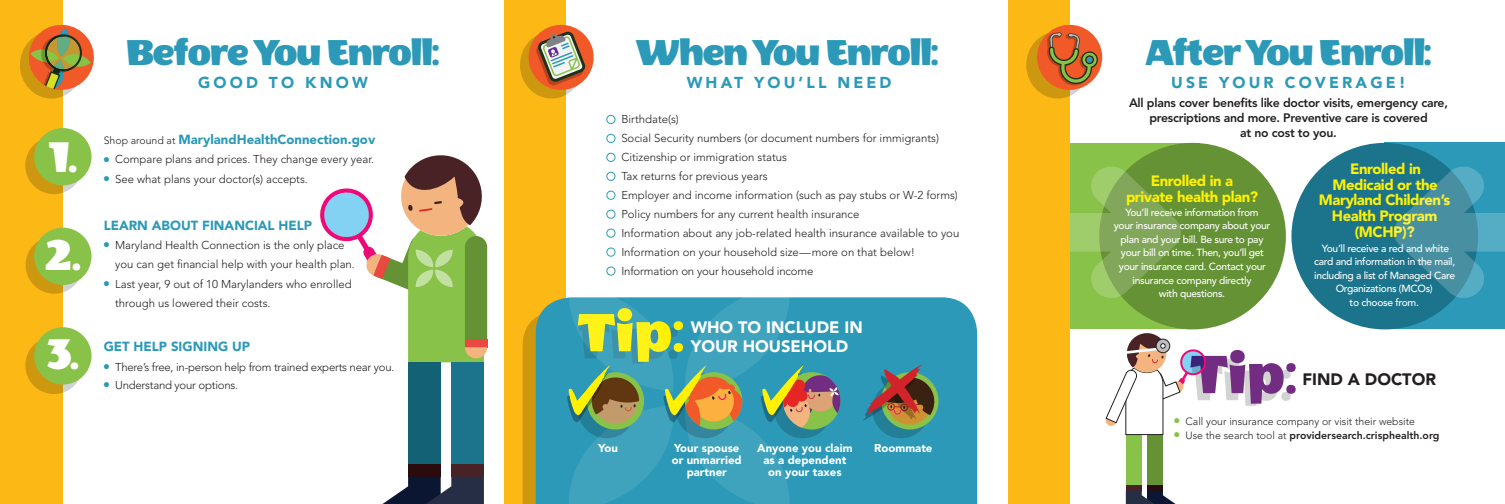
<style>
.page{position:relative;width:1505px;height:504px;background:#fff}
.page>*{position:absolute;margin:0;border:0;box-sizing:border-box;transform-origin:0 0}
.t1{font:61.51px "Wendy One";color:#722c82}
.t2{font:61.51px "Wendy One";color:#fff101}
.t3{font:49px "Wendy One";color:#fff}
.t4{font:41.12px "Wendy One";letter-spacing:-.04em;color:#2b99b7}
.t5{font:900 16.45px "Avenir LT Std";color:#fff}
.t6{font:900 16.45px "Avenir LT Std";color:#231f20}
.t7{font:900 15.75px "Avenir LT Std";letter-spacing:.2em;color:#2b99b7}
.t8{font:900 14.88px/15.8px "Avenir LT Std";letter-spacing:-.03em;color:#fff101;text-align:center}
.t9{font:900 13.12px "Avenir LT Std";color:#2b99b7}
.t10{font:800 12.25px/14.9px "Avenir LT Std";letter-spacing:-.02em;color:#231f20;text-align:center}
.t11{font:300 11.38px/19.2px "Avenir LT Std";color:#231f20}
.t12{font:900 11.38px/12.2px "Avenir LT Std";color:#fff;text-align:center}
.t13{font:300 11.38px "Avenir LT Std";letter-spacing:-.02em;color:#231f20}
.t14{font:800 10.5px "Avenir LT Std";color:#231f20}
.t15{font:300 10.5px "Avenir LT Std";color:#231f20}
.t16{font:500 10.33px/13.6px "Avenir LT Std";letter-spacing:-.03em;color:#fff;text-align:center}
.s1{font-weight:300;font-size:10.5px;color:#231f20}
.s2{font-weight:300}
</style>
<div class="page">
<div style="left:1020px;top:143px;width:179px;height:186px;background:#89c248"></div>
<div style="left:1099px;top:143px;width:186px;height:186px;background:#649234;border-radius:50%"></div>
<div style="left:1192px;top:359px;width:98px;height:47px;background:#231f20;opacity:.2"></div>
<div style="left:1384px;top:143px;width:120px;height:186px;background:#2b99b7"></div>
<div style="left:504px;top:0;width:61px;height:504px;background:#fcb814"></div>
<svg style="left:522px;top:317px;width:14px;height:187px;background:#d09912"></svg>
<div style="left:536px;top:297px;width:441px;height:207px;background:#2b99b7"></div>
<svg style="left:1069px;top:166px;width:111px;height:133px"></svg>
<div style="left:1008px;top:0;width:61px;height:504px;background:#fcb814"></div>
<div style="left:0;top:0;width:62px;height:504px;background:#fcb814"></div>
<svg style="left:25px;top:137px;width:58px;height:57px"></svg>
<svg style="left:26px;top:236px;width:57px;height:58px"></svg>
<svg style="left:25px;top:337px;width:58px;height:57px"></svg>
<div style="left:34px;top:128px;width:57px;height:57px;background:#89c248;border-radius:50%"></div>
<div style="left:34px;top:228px;width:57px;height:57px;background:#89c248;border-radius:50%"></div>
<div style="left:34px;top:327px;width:57px;height:58px;background:#89c248;border-radius:50%"></div>
<div style="left:451px;top:362px;width:33px;height:103px;background:#1b748b"></div>
<div style="left:408px;top:362px;width:32px;height:103px;background:#136175"></div>
<div style="left:451px;top:465px;width:33px;height:12px;background:#492225"></div>
<div style="left:408px;top:465px;width:32px;height:12px;background:#2b0b0c"></div>
<svg style="left:382px;top:477px;width:102px;height:27px"></svg>
<svg style="left:320px;top:155px;width:167px;height:207px"></svg>
<svg style="left:606px;top:114px;width:10px;height:10px"></svg>
<svg style="left:606px;top:133px;width:10px;height:10px"></svg>
<svg style="left:606px;top:152px;width:10px;height:10px"></svg>
<svg style="left:606px;top:171px;width:10px;height:10px"></svg>
<svg style="left:606px;top:190px;width:10px;height:10px"></svg>
<svg style="left:606px;top:209px;width:10px;height:10px"></svg>
<svg style="left:606px;top:228px;width:10px;height:10px"></svg>
<svg style="left:606px;top:247px;width:10px;height:10px"></svg>
<svg style="left:606px;top:266px;width:10px;height:10px"></svg>
<div style="left:872px;top:381px;width:57px;height:57px;background:#237e98;border-radius:50%"></div>
<div style="left:881px;top:372px;width:57px;height:58px;background:#89c248;border-radius:50%"></div>
<svg style="left:567px;top:297px;width:273px;height:207px;background:#499aa4"></svg>
<svg style="left:862px;top:365px;width:73px;height:62px;background:#6a6d5f"></svg>
<svg style="left:20px;top:31px;width:63px;height:68px"></svg>
<svg style="left:520px;top:31px;width:63px;height:68px"></svg>
<svg style="left:1026px;top:31px;width:63px;height:68px"></svg>
<svg style="left:29px;top:25px;width:65px;height:67px;background:#c48a49"></svg>
<svg style="left:526px;top:25px;width:68px;height:65px"></svg>
<svg style="left:1035px;top:25px;width:68px;height:65px;background:#cf7b41"></svg>
<div style="left:1291px;top:143px;width:186px;height:186px;background:#1b748b;border-radius:50%"></div>
<div style="left:1125px;top:435px;width:16px;height:50px;background:#89c248"></div>
<div style="left:1146px;top:435px;width:16px;height:50px;background:#649234"></div>
<div style="left:1125px;top:485px;width:16px;height:6px;background:#492225"></div>
<div style="left:1146px;top:485px;width:16px;height:6px;background:#2b0b0c"></div>
<svg style="left:1125px;top:491px;width:50px;height:13px"></svg>
<svg style="left:1105px;top:333px;width:102px;height:102px"></svg>
<svg style="left:1394px;top:166px;width:110px;height:133px"></svg>
<p class="t3" style="left:48px;top:131px;width:31px">1.</p>
<p class="t3" style="left:44px;top:230px;width:38px">2.</p>
<p class="t3" style="left:46px;top:329px;width:34px">3.</p>
<p class="t4" style="left:126px;top:31px;width:315px">Before You Enroll:</p>
<p class="t7" style="left:198px;top:73px;width:171px">GOOD TO KNOW</p>
<p class="t9" style="left:104px;top:132px;width:273px"><span class="s1">Shop around at</span> MarylandHealthConnection.gov</p>
<p class="t11" style="left:104px;top:150px;width:272px"><sup>●</sup> Compare plans and prices. They change every year.</p>
<p class="t11" style="left:104px;top:169px;width:206px"><sup>●</sup> See what plans your doctor(s) accepts.</p>
<p class="t9" style="left:104px;top:217px;width:210px">LEARN ABOUT FINANCIAL HELP</p>
<p class="t11" style="left:115px;top:236px;width:241px;text-indent:-11px"><sup>●</sup> Maryland Health Connection is the only place you can get financial help with your health plan.</p>
<p class="t11" style="left:115px;top:274px;width:238px;text-indent:-11px"><sup>●</sup> Last year, 9 out of 10 Marylanders who enrolled through us lowered their costs.</p>
<p class="t9" style="left:104px;top:339px;width:148px">GET HELP SIGNING UP</p>
<p class="t13" style="left:104px;top:360px;width:292px"><sup>●</sup> There’s free, in-person help from trained experts near you.</p>
<p class="t13" style="left:104px;top:378px;width:136px"><sup>●</sup> Understand your options.</p>
<p class="t4" style="left:635px;top:31px;width:304px">When You Enroll:</p>
<p class="t7" style="left:686px;top:73px;width:206px">WHAT YOU’LL NEED</p>
<p class="t11" style="left:621px;top:110px;width:59px">Birthdate(s)</p>
<p class="t11" style="left:621px;top:129px;width:319px">Social Security numbers (or document numbers for immigrants)</p>
<p class="t11" style="left:621px;top:148px;width:167px">Citizenship or immigration status</p>
<p class="t11" style="left:621px;top:167px;width:148px">Tax returns for previous years</p>
<p class="t11" style="left:621px;top:186px;width:338px">Employer and income information (such as pay stubs or W-2 forms)</p>
<p class="t11" style="left:621px;top:205px;width:239px">Policy numbers for any current health insurance</p>
<p class="t11" style="left:621px;top:224px;width:339px">Information about any job-related health insurance available to you</p>
<p class="t11" style="left:621px;top:243px;width:295px">Information on your household size—more on that below!</p>
<p class="t11" style="left:621px;top:261px;width:194px">Information on your household income</p>
<p class="t2" style="left:577px;top:301px;width:108px">Tip:</p>
<p class="t5" style="left:690px;top:317px;width:173px">WHO TO INCLUDE IN</p>
<p class="t5" style="left:690px;top:336px;width:159px">YOUR HOUSEHOLD</p>
<p class="t12" style="left:598px;top:442px;width:21px">You</p>
<p class="t12" style="left:671px;top:442px;width:71px">Your spouse or unmarried partner</p>
<p class="t12" style="left:757px;top:442px;width:97px">Anyone you claim</p>
<p class="t12" style="left:874px;top:442px;width:60px">Roommate</p>
<p class="t12" style="left:763px;top:454px;width:84px">as a dependent on your taxes</p>
<p class="t4" style="left:1145px;top:31px;width:288px">After You Enroll:</p>
<p class="t7" style="left:1170px;top:73px;width:236px">USE YOUR COVERAGE!</p>
<p class="t10" style="left:1128px;top:96px;width:320px">All plans cover benefits like doctor visits, emergency care, prescriptions and more. Preventive care is covered<br>at no cost to you.</p>
<p class="t8" style="left:1125px;top:173px;width:134px">Enrolled in a private health plan?</p>
<p class="t16" style="left:1113px;top:206px;width:158px">You’ll receive information from<br>your insurance company about your plan and your bill. Be sure to pay your bill on time. Then, you’ll get your insurance card. Contact your insurance company directly<br>with questions.</p>
<p class="t8" style="left:1318px;top:161px;width:133px">Enrolled in<br>Medicaid or the<br>Maryland Children’s<br>Health Program (MCHP)?</p>
<p class="t16" style="left:1313px;top:241px;width:142px">You’ll receive a red and white card and information in the mail, including a list of Managed Care<br>Organizations (MCOs)<br>to choose from.</p>
<p class="t1" style="left:1190px;top:343px;width:108px">Tip:</p>
<p class="t6" style="left:1302px;top:369px;width:135px">FIND A DOCTOR</p>
<p class="t15" style="left:1174px;top:415px;width:242px"><sup>●</sup> Call your insurance company or visit their website</p>
<p class="t14" style="left:1174px;top:429px;width:267px"><sup>●</sup> <span class="s2">Use the search tool at</span> providersearch.crisphealth.org</p>
</div>
